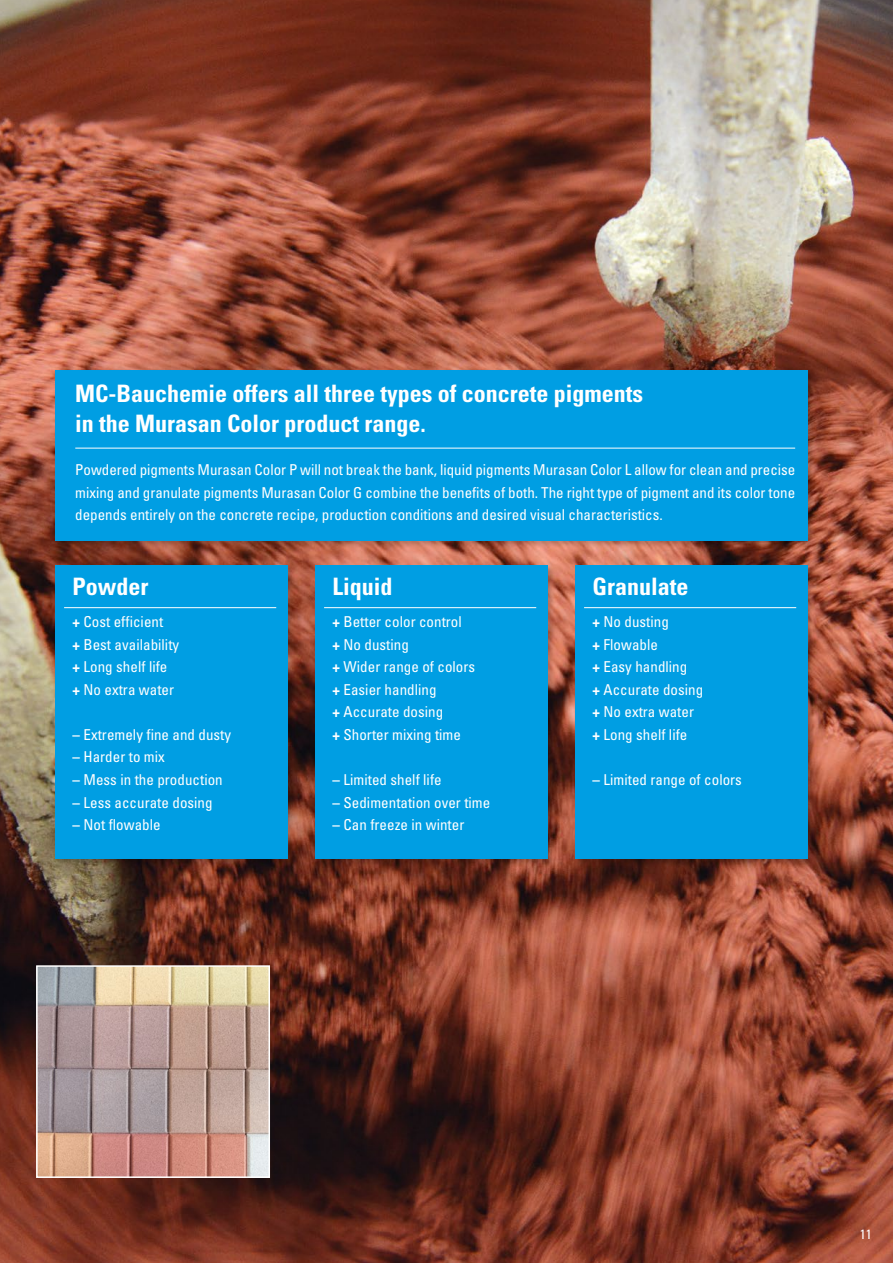
<style>
.page{position:relative;width:893px;height:1263px;background:#fff}
.page>*{position:absolute;margin:0;border:0;box-sizing:border-box;transform-origin:0 0}
.t1{font:700 condensed 24px/30px "Univers LT Pro";color:#fff}
.t2{font:condensed 15px/22.5px "Univers LT Pro";letter-spacing:.005em;color:#fff}
.t3{font:condensed 13.5px "Univers LT Pro";color:#fff}
.s1{font-weight:700}
</style>
<div class="page">
<img style="left:0;top:0;width:893px;height:1263px">
<img style="left:39px;top:968px;width:228px;height:207px">
<div style="left:36px;top:965px;width:234px;height:213px;border:2px solid #fff"></div>
<div style="left:314px;top:564px;width:241px;height:303px;background:#000;opacity:.2"></div>
<div style="left:316px;top:566px;width:232px;height:293px;background:#009ee3"></div>
<hr style="left:324px;top:607px;width:212px;height:1px;background:#fff">
<div style="left:573px;top:564px;width:242px;height:303px;background:#000;opacity:.2"></div>
<div style="left:576px;top:566px;width:232px;height:293px;background:#009ee3"></div>
<hr style="left:584px;top:607px;width:212px;height:1px;background:#fff">
<div style="left:54px;top:564px;width:241px;height:303px;background:#000;opacity:.2"></div>
<div style="left:56px;top:566px;width:232px;height:293px;background:#009ee3"></div>
<hr style="left:64px;top:607px;width:212px;height:1px;background:#fff">
<div style="left:54px;top:368px;width:761px;height:180px;background:#000;opacity:.2"></div>
<div style="left:56px;top:370px;width:752px;height:170px;background:#009ee3"></div>
<hr style="left:75px;top:448px;width:720px;height:1px;background:#fff">
<h1 class="t1" style="left:75px;top:379px;width:569px">MC-Bauchemie offers all three types of concrete pigments in the Murasan Color product range.</h1>
<p class="t2" style="left:75px;top:458px;width:722px;text-align:justify">Powdered pigments Murasan Color P will not break the bank, liquid pigments Murasan Color L allow for clean and precise mixing and granulate pigments Murasan Color G combine the benefits of both. The right type of pigment and its color tone depends entirely on the concrete recipe, production conditions and desired visual characteristics.</p>
<h1 class="t1" style="left:73px;top:571px;width:78px">Powder</h1>
<p class="t2" style="left:73px;top:611px;width:108px"><span class="s1">+</span> Cost efficient<br><span class="s1">+</span> Best availability <span class="s1">+</span> Long shelf life<br><span class="s1">+</span> No extra water</p>
<p class="t2" style="left:73px;top:723px;width:160px"><span class="s1">–</span> Extremely fine and dusty</p>
<p class="t2" style="left:73px;top:746px;width:94px"><span class="s1">–</span> Harder to mix</p>
<p class="t2" style="left:73px;top:768px;width:152px"><span class="s1">–</span> Mess in the production</p>
<p class="t2" style="left:73px;top:791px;width:142px"><span class="s1">–</span> Less accurate dosing</p>
<p class="t2" style="left:73px;top:813px;width:90px"><span class="s1">–</span> Not flowable</p>
<h1 class="t1" style="left:333px;top:571px;width:61px">Liquid</h1>
<h1 class="t1" style="left:593px;top:571px;width:97px">Granulate</h1>
<p class="t2" style="left:593px;top:611px;width:112px"><span class="s1">+</span> No dusting<br><span class="s1">+</span> Flowable<br><span class="s1">+</span> Easy handling<br><span class="s1">+</span> Accurate dosing <span class="s1">+</span> No extra water <span class="s1">+</span> Long shelf life</p>
<p class="t2" style="left:593px;top:768px;width:151px"><span class="s1">–</span> Limited range of colors</p>
<p class="t2" style="left:333px;top:611px;width:144px"><span class="s1">+</span> Better color control<br><span class="s1">+</span> No dusting<br><span class="s1">+</span> Wider range of colors <span class="s1">+</span> Easier handling<br><span class="s1">+</span> Accurate dosing<br><span class="s1">+</span> Shorter mixing time</p>
<p class="t2" style="left:333px;top:768px;width:111px"><span class="s1">–</span> Limited shelf life</p>
<p class="t2" style="left:333px;top:791px;width:159px"><span class="s1">–</span> Sedimentation over time</p>
<p class="t2" style="left:333px;top:813px;width:133px"><span class="s1">–</span> Can freeze in winter</p>
<p class="t3" style="left:860px;top:1226px;width:14px">11</p>
</div>
